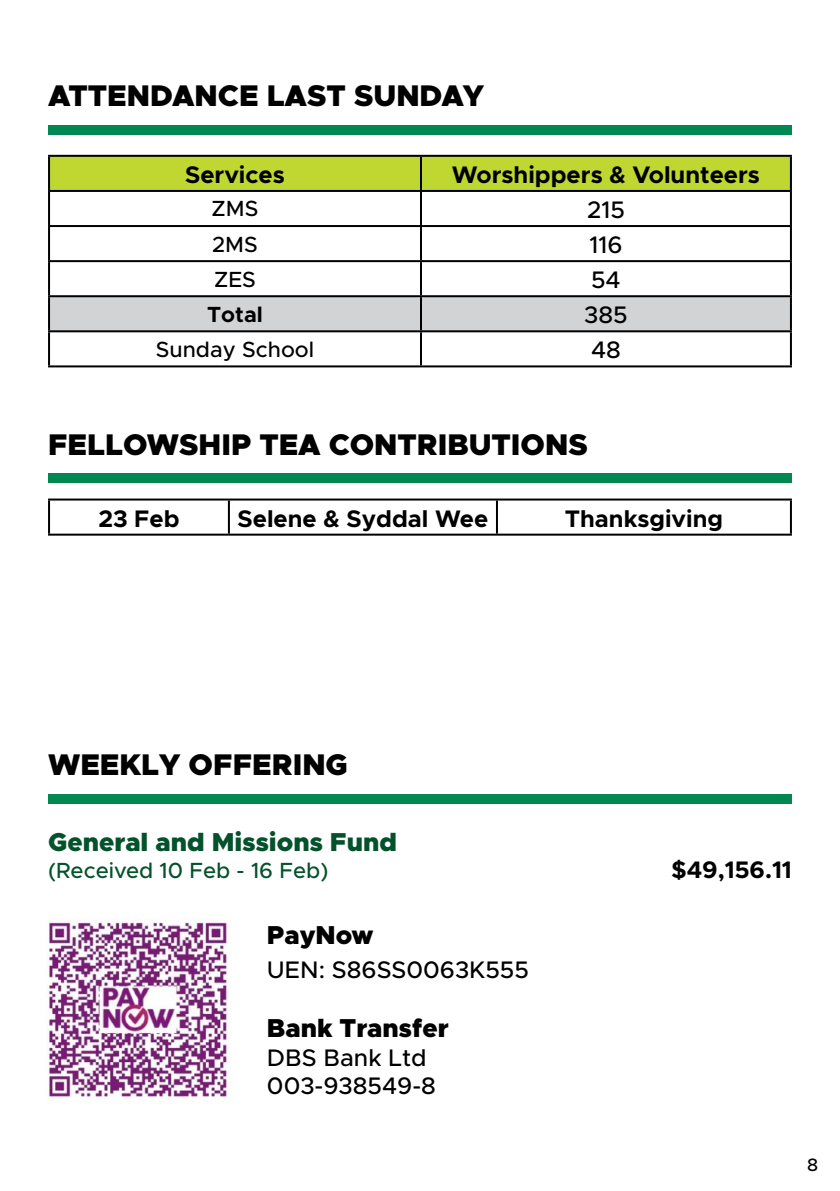
<style>
.page{position:relative;width:840px;height:1191px;background:#fff}
.page>*{position:absolute;margin:0;border:0;box-sizing:border-box;transform-origin:0 0}
.t1{font:900 30px "Metropolis";color:#000}
.t2{font:900 26px "Metropolis";color:#04522b}
.t3{font:900 26px "Metropolis";color:#000}
.t4{font:700 24px "Metropolis";color:#000}
.t5{font:500 24px/28px "Metropolis";color:#000}
.t6{font:500 22px "Metropolis";color:#04522b}
.t7{font:500 22px "Metropolis";color:#000}
.t8{font:700 22px "Metropolis";color:#000}
.t9{font:500 18px "Metropolis";color:#000}
</style>
<div class="page">
<div style="left:48px;top:125px;width:743px;height:9px;background:#018852"></div>
<div style="left:48px;top:794px;width:743px;height:10px;background:#018852"></div>
<img style="left:46px;top:920px;width:181px;height:177px">
<div style="left:48px;top:473px;width:743px;height:10px;background:#018852"></div>
<hr style="left:228px;top:500px;width:2px;height:33px;background:#000">
<hr style="left:495px;top:500px;width:2px;height:33px;background:#000">
<hr style="left:789px;top:500px;width:2px;height:33px;background:#000">
<hr style="left:48px;top:498px;width:181px;height:2px;background:#000">
<hr style="left:48px;top:500px;width:2px;height:33px;background:#000">
<hr style="left:229px;top:498px;width:267px;height:2px;background:#000">
<hr style="left:496px;top:498px;width:295px;height:2px;background:#000">
<hr style="left:48px;top:533px;width:181px;height:2px;background:#000">
<hr style="left:229px;top:533px;width:267px;height:2px;background:#000">
<hr style="left:496px;top:533px;width:295px;height:2px;background:#000">
<div style="left:50px;top:157px;width:739px;height:33px;background:#bfd730"></div>
<div style="left:50px;top:297px;width:739px;height:33px;background:#d1d3d4"></div>
<hr style="left:48px;top:155px;width:373px;height:2px;background:#000">
<hr style="left:48px;top:157px;width:2px;height:33px;background:#000">
<hr style="left:421px;top:155px;width:370px;height:2px;background:#000">
<hr style="left:420px;top:157px;width:2px;height:33px;background:#000">
<hr style="left:789px;top:157px;width:2px;height:33px;background:#000">
<hr style="left:48px;top:190px;width:373px;height:2px;background:#000">
<hr style="left:48px;top:192px;width:2px;height:33px;background:#000">
<hr style="left:421px;top:190px;width:370px;height:2px;background:#000">
<hr style="left:420px;top:192px;width:2px;height:33px;background:#000">
<hr style="left:789px;top:192px;width:2px;height:33px;background:#000">
<hr style="left:48px;top:225px;width:373px;height:2px;background:#000">
<hr style="left:48px;top:227px;width:2px;height:33px;background:#000">
<hr style="left:421px;top:225px;width:370px;height:2px;background:#000">
<hr style="left:420px;top:227px;width:2px;height:33px;background:#000">
<hr style="left:789px;top:227px;width:2px;height:33px;background:#000">
<hr style="left:48px;top:260px;width:373px;height:2px;background:#000">
<hr style="left:48px;top:262px;width:2px;height:33px;background:#000">
<hr style="left:421px;top:260px;width:370px;height:2px;background:#000">
<hr style="left:420px;top:262px;width:2px;height:33px;background:#000">
<hr style="left:789px;top:262px;width:2px;height:33px;background:#000">
<hr style="left:48px;top:295px;width:373px;height:2px;background:#000">
<hr style="left:48px;top:297px;width:2px;height:33px;background:#000">
<hr style="left:421px;top:295px;width:370px;height:2px;background:#000">
<hr style="left:420px;top:297px;width:2px;height:33px;background:#000">
<hr style="left:789px;top:297px;width:2px;height:33px;background:#000">
<hr style="left:48px;top:330px;width:373px;height:2px;background:#000">
<hr style="left:48px;top:332px;width:2px;height:33px;background:#000">
<hr style="left:421px;top:330px;width:370px;height:2px;background:#000">
<hr style="left:420px;top:332px;width:2px;height:33px;background:#000">
<hr style="left:789px;top:332px;width:2px;height:33px;background:#000">
<hr style="left:48px;top:365px;width:373px;height:2px;background:#000">
<hr style="left:421px;top:365px;width:370px;height:2px;background:#000">
<p class="t1" style="left:48px;top:76px;width:437px">ATTENDANCE LAST SUNDAY</p>
<p class="t4" style="left:185px;top:159px;width:101px">Services</p>
<p class="t4" style="left:451px;top:159px;width:309px">Worshippers &amp; Volunteers</p>
<p class="t7" style="left:211px;top:195px;width:48px">ZMS</p>
<p class="t5" style="left:586px;top:196px;width:39px">215</p>
<p class="t7" style="left:212px;top:230px;width:47px">2MS</p>
<p class="t5" style="left:589px;top:231px;width:35px">116</p>
<p class="t7" style="left:214px;top:265px;width:43px">ZES</p>
<p class="t5" style="left:590px;top:266px;width:31px">54</p>
<p class="t8" style="left:207px;top:300px;width:57px">Total</p>
<p class="t5" style="left:584px;top:301px;width:45px">385</p>
<p class="t7" style="left:156px;top:335px;width:160px">Sunday School</p>
<p class="t5" style="left:590px;top:336px;width:31px">48</p>
<p class="t1" style="left:48px;top:425px;width:541px">FELLOWSHIP TEA CONTRIBUTIONS</p>
<p class="t4" style="left:98px;top:503px;width:83px">23 Feb</p>
<p class="t4" style="left:237px;top:503px;width:252px">Selene &amp; Syddal Wee</p>
<p class="t4" style="left:564px;top:503px;width:159px">Thanksgiving</p>
<p class="t1" style="left:48px;top:745px;width:301px">WEEKLY OFFERING</p>
<p class="t2" style="left:48px;top:825px;width:350px">General and Missions Fund</p>
<p class="t6" style="left:48px;top:856px;width:282px">(Received 10 Feb - 16 Feb)</p>
<p class="t4" style="left:671px;top:854px;width:122px">$49,156.11</p>
<p class="t3" style="left:267px;top:918px;width:108px">PayNow</p>
<p class="t5" style="left:267px;top:956px;width:263px">UEN: S86SS0063K555</p>
<p class="t3" style="left:267px;top:1011px;width:183px">Bank Transfer</p>
<p class="t5" style="left:267px;top:1043px;width:170px">DBS Bank Ltd<br>003-938549-8</p>
<p class="t9" style="left:806px;top:1153px;width:13px">8</p>
</div>
